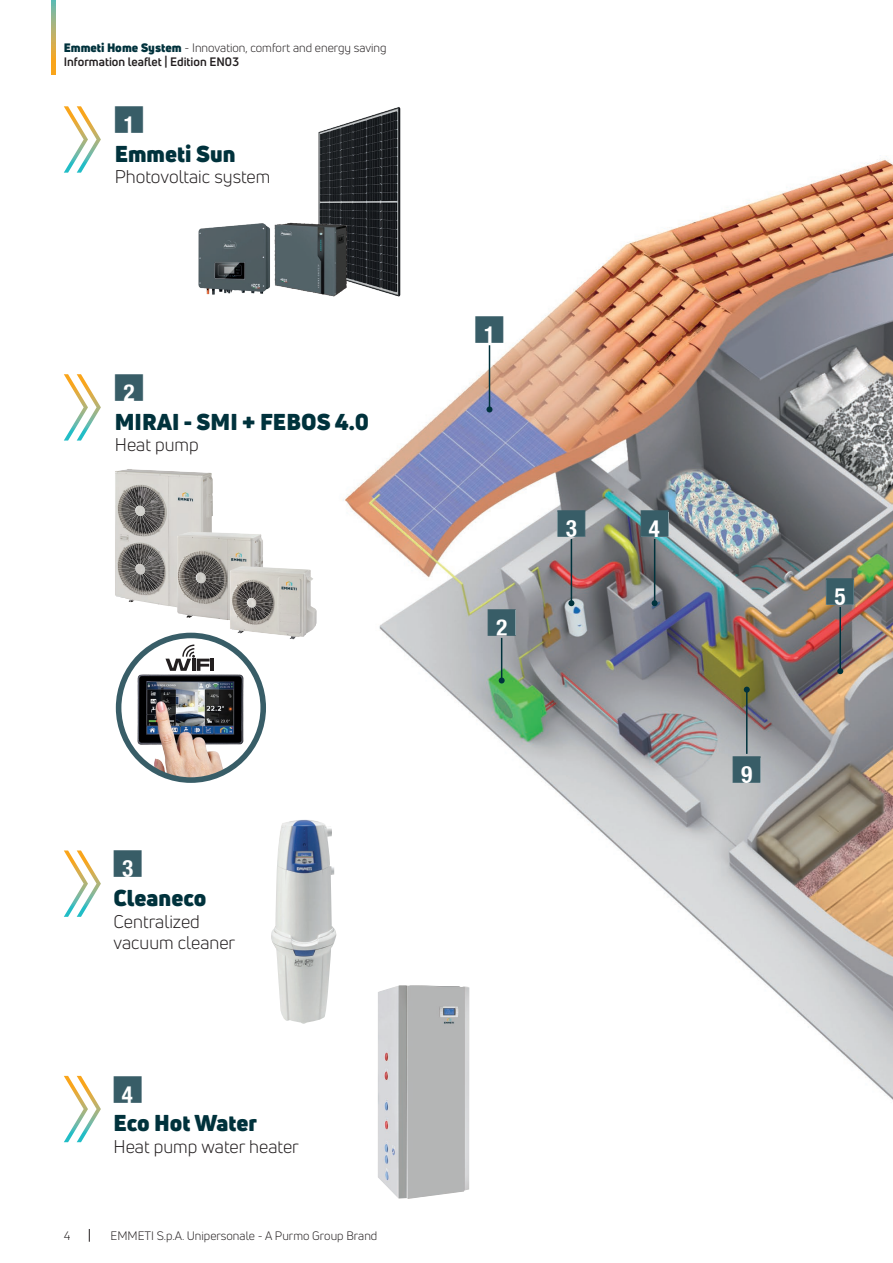
<style>
.page{position:relative;width:893px;height:1263px;background:#fff}
.page>*{position:absolute;margin:0;border:0;box-sizing:border-box;transform-origin:0 0}
.t1{font:23.25px "Emmeti B Bold";color:#385d67}
.Uni_Neue_Book_12_pt{font:900 22.5px "Uni Neue";color:#00323c}
.Uni_Neue_Book_12_pt-2{font:18px "Uni Neue";color:#231f20}
.t2{font:12px/14.4px "Uni Neue";color:#231f20}
.s1{font-weight:900;color:#00323c}
.s2{font-weight:700}
</style>
<div class="page">
<svg style="left:51px;top:0;width:4px;height:74px"></svg>
<svg style="left:89px;top:1229px;width:1px;height:13px"></svg>
<img style="left:196px;top:156px;width:697px;height:944px">
<svg style="left:64px;top:106px;width:37px;height:67px"></svg>
<hr style="left:489px;top:345px;width:1px;height:64px;background:#00323c">
<svg style="left:486px;top:406px;width:6px;height:6px"></svg>
<div style="left:476px;top:318px;width:27px;height:25px;background:#fff"></div>
<hr style="left:501px;top:638px;width:1px;height:42px;background:#00323c">
<svg style="left:499px;top:677px;width:6px;height:6px"></svg>
<div style="left:488px;top:610px;width:27px;height:25px;background:#fff"></div>
<hr style="left:571px;top:539px;width:1px;height:64px;background:#00323c">
<svg style="left:568px;top:600px;width:6px;height:6px"></svg>
<div style="left:558px;top:512px;width:27px;height:24px;background:#fff"></div>
<hr style="left:654px;top:539px;width:1px;height:64px;background:#00323c">
<svg style="left:652px;top:600px;width:6px;height:6px"></svg>
<div style="left:641px;top:512px;width:27px;height:24px;background:#fff"></div>
<hr style="left:839px;top:607px;width:2px;height:64px;background:#00323c">
<svg style="left:837px;top:668px;width:6px;height:6px"></svg>
<div style="left:826px;top:580px;width:28px;height:24px;background:#fff"></div>
<hr style="left:746px;top:690px;width:1px;height:64px;background:#00323c">
<svg style="left:744px;top:687px;width:6px;height:6px"></svg>
<div style="left:733px;top:758px;width:28px;height:24px;background:#fff"></div>
<div style="left:268px;top:815px;width:70px;height:213px;background:#fff"></div>
<img style="left:271px;top:820px;width:65px;height:204px">
<img style="left:115px;top:469px;width:98px;height:139px">
<img style="left:177px;top:532px;width:86px;height:92px">
<img style="left:230px;top:566px;width:87px;height:73px">
<div style="left:375px;top:985px;width:98px;height:214px;background:#fff"></div>
<img style="left:378px;top:985px;width:91px;height:214px">
<img style="left:312px;top:107px;width:92px;height:191px">
<img style="left:196px;top:221px;width:152px;height:77px">
<svg style="left:64px;top:374px;width:37px;height:67px"></svg>
<svg style="left:64px;top:850px;width:37px;height:67px"></svg>
<svg style="left:64px;top:1076px;width:37px;height:66px"></svg>
<svg style="left:119px;top:635px;width:144px;height:145px"></svg>
<img style="left:119px;top:654px;width:144px;height:126px">
<div style="left:116px;top:633px;width:150px;height:150px;border:6px solid #385d67;border-radius:50%"></div>
<svg style="left:165px;top:644px;width:45px;height:27px"></svg>
<hr style="left:210px;top:659px;width:4px;height:12px;background:#231f20">
<p class="t2" style="left:64px;top:40px;width:324px"><span class="s1">Emmeti Home System</span> - Innovation, comfort and energy saving<br><span class="s2">Information leaflet | Edition EN03</span></p>
<p class="t1" style="left:115px;top:100px;width:29px">1</p>
<p class="Uni_Neue_Book_12_pt" style="left:115px;top:138px;width:122px">Emmeti Sun</p>
<p class="Uni_Neue_Book_12_pt-2" style="left:115px;top:166px;width:157px">Photovoltaic system</p>
<p class="t1" style="left:115px;top:368px;width:29px">2</p>
<p class="Uni_Neue_Book_12_pt" style="left:115px;top:406px;width:256px">MIRAI - SMI + FEBOS 4.0</p>
<p class="Uni_Neue_Book_12_pt-2" style="left:115px;top:434px;width:85px">Heat pump</p>
<p class="t1" style="left:114px;top:844px;width:29px">3</p>
<p class="Uni_Neue_Book_12_pt" style="left:114px;top:882px;width:95px">Cleaneco</p>
<p class="Uni_Neue_Book_12_pt-2" style="left:114px;top:910px;width:88px">Centralized</p>
<p class="Uni_Neue_Book_12_pt-2" style="left:114px;top:932px;width:123px">vacuum cleaner</p>
<p class="t1" style="left:114px;top:1070px;width:29px">4</p>
<p class="Uni_Neue_Book_12_pt" style="left:114px;top:1107px;width:145px">Eco Hot Water</p>
<p class="Uni_Neue_Book_12_pt-2" style="left:114px;top:1136px;width:187px">Heat pump water heater</p>
<p class="t2" style="left:64px;top:1228px;width:8px">4</p>
<p class="t2" style="left:111px;top:1228px;width:268px">EMMETI S.p.A. Unipersonale - A Purmo Group Brand</p>
<p class="t1" style="left:476px;top:310px;width:29px">1</p>
<p class="t1" style="left:488px;top:602px;width:29px">2</p>
<p class="t1" style="left:557px;top:504px;width:29px">3</p>
<p class="t1" style="left:641px;top:504px;width:29px">4</p>
<p class="t1" style="left:733px;top:750px;width:29px">9</p>
<p class="t1" style="left:826px;top:572px;width:29px">5</p>
</div>
